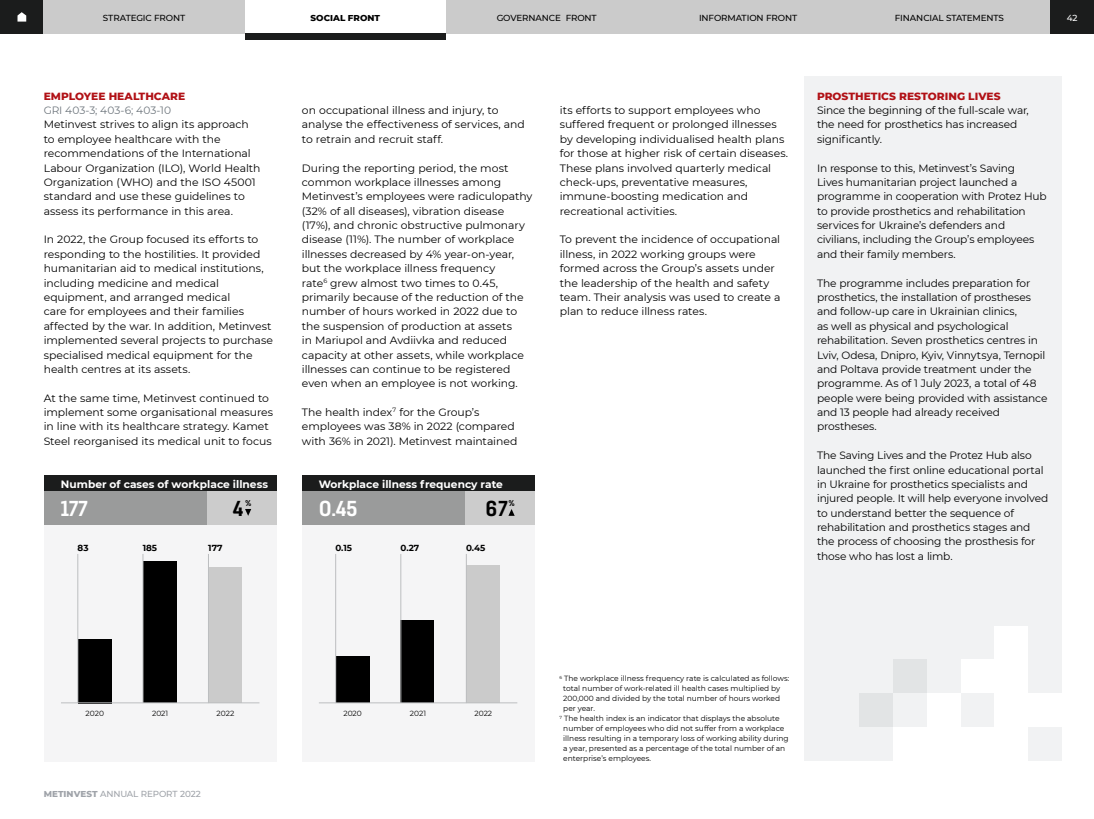
<style>
.page{position:relative;width:1094px;height:819px;background:#fff}
.page>*{position:absolute;margin:0;border:0;box-sizing:border-box;transform-origin:0 0}
.t1{font:700 22.5px "Azovsteel";color:#fff}
.t2{font:700 22.5px "Azovsteel";color:#000}
.t3{font:10.62px/14.4px "Montserrat";letter-spacing:-.01em;color:#000}
.t4{font:700 10.62px "Montserrat";color:#fff}
.t5{font:800 10.62px "Montserrat";letter-spacing:.005em;color:#b11116}
.t6{font:10.62px "Montserrat";letter-spacing:-.015em;color:#6e767d}
.t7{font:500 8.75px "Montserrat";letter-spacing:-.01em;color:#000}
.t8{font:500 8.75px "Montserrat";letter-spacing:-.01em;color:#9fa3a9}
.t9{font:700 8.75px "Montserrat";color:#000}
.t10{font:800 8.75px "Montserrat";color:#000}
.t11{font:700 8.75px "Azovsteel";color:#000}
.t12{font:500 8.75px "Montserrat";color:#fff}
.t13{font:7.5px "Montserrat";color:#000}
.s1{font-weight:800}
</style>
<div class="page">
<div style="left:805px;top:77px;width:257px;height:684px;background:#f1f2f3"></div>
<div style="left:1028px;top:693px;width:34px;height:34px;background:#fff"></div>
<div style="left:994px;top:693px;width:34px;height:34px;background:#fff"></div>
<div style="left:994px;top:626px;width:34px;height:33px;background:#fff"></div>
<div style="left:994px;top:659px;width:34px;height:34px;background:#fff"></div>
<div style="left:927px;top:727px;width:67px;height:34px;background:#fff"></div>
<div style="left:961px;top:659px;width:33px;height:34px;background:#fff"></div>
<div style="left:893px;top:727px;width:34px;height:34px;background:#fff"></div>
<div style="left:994px;top:727px;width:34px;height:34px;background:#fff"></div>
<div style="left:927px;top:693px;width:34px;height:34px;background:#fff"></div>
<div style="left:859px;top:693px;width:34px;height:34px;background:#e2e4e5"></div>
<div style="left:893px;top:659px;width:34px;height:34px;background:#e2e4e5"></div>
<div style="left:302px;top:525px;width:232px;height:236px;background:#f5f5f6"></div>
<div style="left:302px;top:475px;width:232px;height:17px;background:#1b1c1c"></div>
<div style="left:302px;top:491px;width:232px;height:34px;background:#9a9b9b"></div>
<div style="left:465px;top:491px;width:69px;height:34px;background:#ccc"></div>
<div style="left:44px;top:525px;width:233px;height:236px;background:#f5f5f6"></div>
<div style="left:44px;top:475px;width:233px;height:17px;background:#1b1c1c"></div>
<div style="left:44px;top:491px;width:233px;height:34px;background:#9a9b9b"></div>
<div style="left:207px;top:491px;width:70px;height:34px;background:#ccc"></div>
<div style="left:208px;top:568px;width:34px;height:135px;background:#cbcbcb"></div>
<div style="left:143px;top:561px;width:33px;height:142px;background:#000"></div>
<div style="left:78px;top:639px;width:34px;height:64px;background:#000"></div>
<hr style="left:208px;top:554px;width:1px;height:149px;background:#bcbec0">
<hr style="left:143px;top:554px;width:1px;height:149px;background:#bcbec0">
<hr style="left:78px;top:554px;width:1px;height:149px;background:#bcbec0">
<hr style="left:61px;top:702px;width:198px;height:1px;background:#bcbec0">
<div style="left:466px;top:566px;width:34px;height:137px;background:#cbcbcb"></div>
<div style="left:401px;top:621px;width:33px;height:82px;background:#000"></div>
<div style="left:336px;top:656px;width:33px;height:47px;background:#000"></div>
<hr style="left:466px;top:554px;width:1px;height:149px;background:#bcbec0">
<hr style="left:401px;top:554px;width:1px;height:149px;background:#bcbec0">
<hr style="left:335px;top:554px;width:1px;height:149px;background:#bcbec0">
<hr style="left:319px;top:702px;width:198px;height:1px;background:#bcbec0">
<svg style="left:245px;top:509px;width:6px;height:7px"></svg>
<svg style="left:508px;top:509px;width:7px;height:7px"></svg>
<div style="left:1050px;top:0;width:44px;height:34px;background:#1b1c1c"></div>
<div style="left:0;top:0;width:44px;height:34px;background:#1b1c1c"></div>
<div style="left:44px;top:0;width:1006px;height:34px;background:#cbcbcb"></div>
<div style="left:245px;top:0;width:201px;height:34px;background:#fff"></div>
<div style="left:245px;top:34px;width:201px;height:6px;background:#1b1c1c"></div>
<svg style="left:18px;top:12px;width:8px;height:10px"></svg>
<p class="t7" style="left:103px;top:12px;width:84px">STRATEGIC FRONT</p>
<p class="t10" style="left:311px;top:11px;width:71px">SOCIAL FRONT</p>
<p class="t7" style="left:497px;top:12px;width:102px">GOVERNANCE FRONT</p>
<p class="t7" style="left:895px;top:12px;width:111px">FINANCIAL STATEMENTS</p>
<p class="t12" style="left:1067px;top:12px;width:12px">42</p>
<p class="t7" style="left:699px;top:12px;width:100px">INFORMATION FRONT</p>
<p class="t5" style="left:44px;top:88px;width:143px">EMPLOYEE HEALTHCARE</p>
<p class="t6" style="left:44px;top:103px;width:129px">GRI 403-3; 403-6; 403-10</p>
<p class="t3" style="left:44px;top:117px;width:218px">Metinvest strives to align its approach to employee healthcare with the recommendations of the International Labour Organization (ILO), World Health Organization (WHO) and the ISO 45001 standard and use these guidelines to assess its performance in this area.</p>
<p class="t3" style="left:44px;top:232px;width:231px">In 2022, the Group focused its efforts to responding to the hostilities. It provided humanitarian aid to medical institutions, including medicine and medical equipment, and arranged medical<br>care for employees and their families affected by the war. In addition, Metinvest implemented several projects to purchase specialised medical equipment for the health centres at its assets.</p>
<p class="t3" style="left:44px;top:390px;width:231px">At the same time, Metinvest continued to implement some organisational measures in line with its healthcare strategy. Kamet Steel reorganised its medical unit to focus</p>
<p class="t4" style="left:61px;top:476px;width:208px">Number of cases of workplace illness</p>
<h1 class="t1" style="left:61px;top:495px;width:28px">177</h1>
<h1 class="t2" style="left:233px;top:495px;width:12px">4</h1>
<p class="t11" style="left:245px;top:498px;width:8px">%</p>
<p class="t9" style="left:78px;top:541px;width:12px">83</p>
<p class="t9" style="left:143px;top:541px;width:16px">185</p>
<p class="t9" style="left:208px;top:541px;width:16px">177</p>
<p class="t3" style="left:302px;top:103px;width:224px">on occupational illness and injury, to analyse the effectiveness of services, and to retrain and recruit staff.</p>
<p class="t3" style="left:302px;top:160px;width:232px">During the reporting period, the most common workplace illnesses among Metinvest’s employees were radiculopathy (32% of all diseases), vibration disease (17%), and chronic obstructive pulmonary disease (11%). The number of workplace illnesses decreased by 4% year-on-year, but the workplace illness frequency<br>rate<sup>6</sup> grew almost two times to 0.45, primarily because of the reduction of the number of hours worked in 2022 due to the suspension of production at assets<br>in Mariupol and Avdiivka and reduced capacity at other assets, while workplace illnesses can continue to be registered even when an employee is not working.</p>
<p class="t3" style="left:302px;top:405px;width:217px">The health index<sup>7</sup> for the Group’s employees was 38% in 2022 (compared with 36% in 2021). Metinvest maintained</p>
<p class="t4" style="left:319px;top:476px;width:185px">Workplace illness frequency rate</p>
<h1 class="t1" style="left:319px;top:495px;width:40px">0.45</h1>
<p class="t9" style="left:335px;top:541px;width:18px">0.15</p>
<p class="t9" style="left:401px;top:541px;width:20px">0.27</p>
<p class="t9" style="left:466px;top:541px;width:21px">0.45</p>
<h1 class="t2" style="left:486px;top:495px;width:23px">67</h1>
<p class="t11" style="left:508px;top:498px;width:8px">%</p>
<p class="t3" style="left:560px;top:103px;width:230px">its efforts to support employees who suffered frequent or prolonged illnesses by developing individualised health plans for those at higher risk of certain diseases.<br>These plans involved quarterly medical check-ups, preventative measures, immune-boosting medication and recreational activities.</p>
<p class="t3" style="left:560px;top:232px;width:222px">To prevent the incidence of occupational illness, in 2022 working groups were formed across the Group’s assets under the leadership of the health and safety team. Their analysis was used to create a plan to reduce illness rates.</p>
<p class="t5" style="left:817px;top:88px;width:185px">PROSTHETICS RESTORING LIVES</p>
<p class="t3" style="left:817px;top:103px;width:213px">Since the beginning of the full-scale war, the need for prosthetics has increased significantly.</p>
<p class="t3" style="left:817px;top:160px;width:231px">In response to this, Metinvest’s Saving<br>Lives humanitarian project launched a programme in cooperation with Protez Hub to provide prosthetics and rehabilitation services for Ukraine’s defenders and civilians, including the Group’s employees and their family members.</p>
<p class="t3" style="left:817px;top:275px;width:232px">The programme includes preparation for prosthetics, the installation of prostheses and follow-up care in Ukrainian clinics,<br>as well as physical and psychological rehabilitation. Seven prosthetics centres in Lviv, Odesa, Dnipro, Kyiv, Vinnytsya, Ternopil and Poltava provide treatment under the programme. As of 1 July 2023, a total of 48 people were being provided with assistance and 13 people had already received prostheses.</p>
<p class="t3" style="left:817px;top:448px;width:233px">The Saving Lives and the Protez Hub also launched the first online educational portal in Ukraine for prosthetics specialists and injured people. It will help everyone involved to understand better the sequence of rehabilitation and prosthetics stages and the process of choosing the prosthesis for those who has lost a limb.</p>
<p class="t13" style="left:86px;top:708px;width:20px">2020</p>
<p class="t13" style="left:152px;top:708px;width:18px">2021</p>
<p class="t13" style="left:217px;top:708px;width:19px">2022</p>
<p class="t8" style="left:44px;top:788px;width:159px"><span class="s1">METINVEST</span> ANNUAL REPORT 2022</p>
<p class="t13" style="left:343px;top:708px;width:20px">2020</p>
<p class="t13" style="left:410px;top:708px;width:18px">2021</p>
<p class="t13" style="left:474px;top:708px;width:19px">2022</p>
<p class="t13" style="left:559px;top:673px;width:231px"><sup>6</sup> The workplace illness frequency rate is calculated as follows:</p>
<p class="t13" style="left:563px;top:683px;width:219px">total number of work-related ill health cases multiplied by</p>
<p class="t13" style="left:563px;top:693px;width:218px">200,000 and divided by the total number of hours worked</p>
<p class="t13" style="left:563px;top:703px;width:33px">per year.</p>
<p class="t13" style="left:559px;top:713px;width:222px"><sup>7</sup> The health index is an indicator that displays the absolute</p>
<p class="t13" style="left:563px;top:723px;width:223px">number of employees who did not suffer from a workplace</p>
<p class="t13" style="left:563px;top:733px;width:227px">illness resulting in a temporary loss of working ability during</p>
<p class="t13" style="left:563px;top:743px;width:224px">a year, presented as a percentage of the total number of an</p>
<p class="t13" style="left:563px;top:753px;width:89px">enterprise’s employees.</p>
</div>
